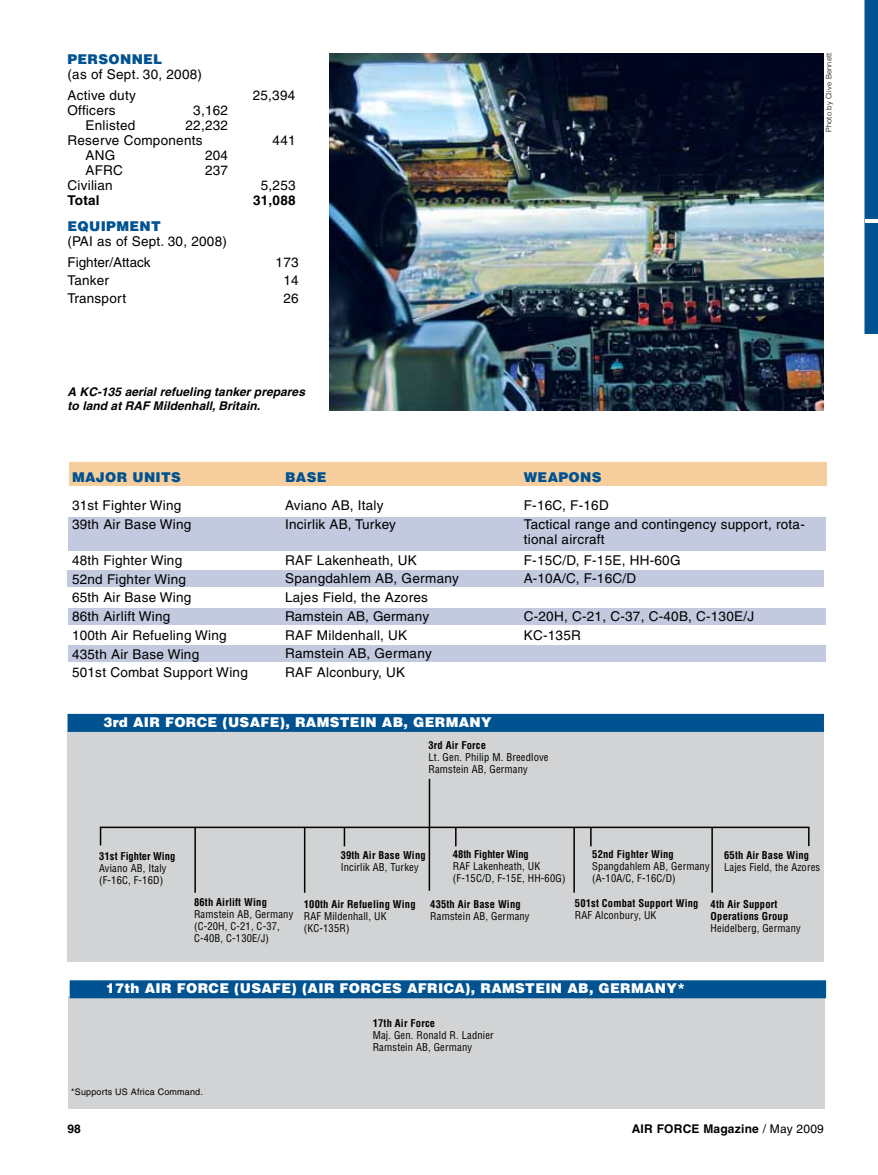
<style>
.page{position:relative;width:878px;height:1175px;background:#fff}
.page>*{position:absolute;margin:0;border:0;box-sizing:border-box;transform-origin:0 0}
.t1{font:13.5px/18.8px "Helvetica";letter-spacing:.02em;color:#000}
.t2{font:900 13.5px "Helvetica";letter-spacing:.025em;color:#fff}
.t3{font:900 13.5px "Helvetica";letter-spacing:.025em;color:#005291}
.t4{font:13.5px/21px "Helvetica";color:#000}
.t5{font:700 13.5px "Helvetica";letter-spacing:.02em;color:#000}
.t6{font:italic 700 12px/13.5px "Helvetica";letter-spacing:.005em;color:#000}
.t7{font:700 12px "Helvetica";letter-spacing:.02em;color:#000}
.t8{font:condensed 10.5px/12px "Helvetica";letter-spacing:.015em;color:#000}
.t9{font:700 condensed 10.5px/12px "Helvetica";letter-spacing:.015em;color:#000}
.t10{font:700 condensed 10.5px "Helvetica";letter-spacing:-.005em;color:#000}
.t11{font:9px "Helvetica";letter-spacing:.02em;color:#000}
.t12{font:300 7.5px "Helvetica";letter-spacing:.02em;color:#000}
.s1{font-weight:400}
</style>
<div class="page">
<div style="left:68px;top:730px;width:756px;height:231px;background:#d1d3d4"></div>
<div style="left:68px;top:714px;width:756px;height:18px;background:#005291"></div>
<hr style="left:100px;top:826px;width:709px;height:2px;background:#000">
<svg style="left:100px;top:826px;width:1px;height:19px"></svg>
<hr style="left:194px;top:827px;width:2px;height:65px;background:#000">
<svg style="left:590px;top:828px;width:1px;height:18px"></svg>
<hr style="left:573px;top:827px;width:2px;height:65px;background:#000">
<div style="left:68px;top:645px;width:758px;height:16px;background:#c3c9de"></div>
<div style="left:68px;top:517px;width:757px;height:33px;background:#c3c9de"></div>
<div style="left:68px;top:570px;width:756px;height:17px;background:#c3c9de"></div>
<div style="left:68px;top:608px;width:757px;height:17px;background:#c3c9de"></div>
<div style="left:69px;top:462px;width:757px;height:24px;background:#f7ce9e"></div>
<hr style="left:429px;top:778px;width:1px;height:48px;background:#000">
<svg style="left:455px;top:828px;width:1px;height:18px"></svg>
<svg style="left:344px;top:828px;width:1px;height:18px"></svg>
<svg style="left:808px;top:828px;width:1px;height:18px"></svg>
<hr style="left:428px;top:827px;width:2px;height:63px;background:#000">
<hr style="left:711px;top:827px;width:1px;height:65px;background:#000">
<div style="left:68px;top:996px;width:756px;height:113px;background:#d1d3d4"></div>
<div style="left:70px;top:980px;width:756px;height:18px;background:#005291"></div>
<img style="left:329px;top:53px;width:494px;height:357px">
<hr style="left:304px;top:827px;width:1px;height:65px;background:#000">
<svg style="left:864px;top:0;width:14px;height:334px;background:#0b5996"></svg>
<p class="t3" style="left:68px;top:50px;width:21px">PERS</p>
<p class="t3" style="left:108px;top:50px;width:55px">ONNEL</p>
<p class="t1" style="left:68px;top:63px;width:136px;line-height:21px">(as of Sept. 30, 2008)<br>Active duty</p>
<p class="t1" style="left:68px;top:100px;width:50px">Officers</p>
<p class="t1" style="left:193px;top:100px;width:36px">3,162</p>
<p class="t1" style="left:85px;top:115px;width:51px">Enlisted</p>
<p class="t1" style="left:68px;top:117px;width:162px;line-height:15px;text-indent:118px">22,232<br>Reserve Components</p>
<p class="t1" style="left:253px;top:85px;width:44px">25,394</p>
<p class="t1" style="left:272px;top:130px;width:25px">441</p>
<p class="t1" style="left:85px;top:145px;width:31px">ANG</p>
<p class="t1" style="left:205px;top:145px;width:25px">204</p>
<p class="t1" style="left:85px;top:160px;width:39px">AFRC</p>
<p class="t1" style="left:205px;top:160px;width:25px">237</p>
<p class="t1" style="left:67px;top:175px;width:47px">Civilian</p>
<p class="t1" style="left:261px;top:175px;width:36px">5,253</p>
<p class="t5" style="left:67px;top:192px;width:34px">Total</p>
<p class="t5" style="left:253px;top:192px;width:44px">31,088</p>
<p class="t3" style="left:67px;top:217px;width:51px">EQUIPME</p>
<p class="t3" style="left:139px;top:217px;width:23px">NT</p>
<p class="t4" style="left:67px;top:230px;width:161px">(PAI as of Sept. 30, 2008)<br>Fighter/Attack</p>
<p class="t1" style="left:275px;top:253px;width:25px">173</p>
<p class="t1" style="left:67px;top:271px;width:43px">Tanker</p>
<p class="t1" style="left:283px;top:271px;width:17px">14</p>
<p class="t1" style="left:67px;top:289px;width:60px">Transport</p>
<p class="t1" style="left:283px;top:289px;width:17px">26</p>
<p class="t12" style="left:824px;top:132px;width:81px;rotate:-90deg">Photo by Clive Bennett</p>
<p class="t6" style="left:68px;top:385px;width:239px">A KC-135 aerial refueling tanker prepares to land at RAF Mildenhall, Britain.</p>
<p class="t3" style="left:72px;top:468px;width:109px">MAJOR UNITS</p>
<p class="t1" style="left:72px;top:496px;width:121px">31st Fighter Wing<br>39th Air Base Wing</p>
<p class="t1" style="left:72px;top:551px;width:177px">48th Fighter Wing<br>52nd Fighter Wing<br>65th Air Base Wing<br>86th Airlift Wing<br>100th Air Refueling Wing<br>435th Air Base Wing<br>501st Combat Support Wing</p>
<p class="t3" style="left:285px;top:468px;width:33px">BASE</p>
<p class="t1" style="left:285px;top:495px;width:112px">Aviano AB, Italy<br>Incirlik AB, Turkey</p>
<p class="t1" style="left:285px;top:550px;width:175px">RAF Lakenheath, UK<br>Spangdahlem AB, Germany<br>Lajes Field, the Azores<br>Ramstein AB, Germany<br>RAF Mildenhall, UK<br>Ramstein AB, Germany<br>RAF Alconbury, UK</p>
<p class="t2" style="left:104px;top:713px;width:94px">3RD AIR FORCE</p>
<p class="t2" style="left:222px;top:713px;width:214px">(USAFE), RAMSTEIN AB, GERM</p>
<p class="t2" style="left:459px;top:713px;width:34px">ANY</p>
<p class="t3" style="left:523px;top:468px;width:78px">WEAPONS</p>
<p class="t1" style="left:523px;top:495px;width:283px">F-16C, F-16D<br>Tactical range and contingency support, rota-</p>
<p class="t1" style="left:523px;top:529px;width:158px;line-height:20.2px">tional aircraft<br>F-15C/D, F-15E, HH-60G</p>
<p class="t1" style="left:523px;top:569px;width:114px">A-10A/C, F-16C/D</p>
<p class="t1" style="left:523px;top:606px;width:232px">C-20H, C-21, C-37, C-40B, C-130E/J<br>KC-135R</p>
<p class="t9" style="left:428px;top:738px;width:59px">3rd Air Force</p>
<p class="t8" style="left:428px;top:750px;width:122px">Lt. Gen. Philip M. Breedlove<br>Ramstein AB, Germany</p>
<p class="t10" style="left:99px;top:849px;width:78px">31st Fighter Wing</p>
<p class="t8" style="left:99px;top:861px;width:69px">Aviano AB, Italy (F-16C, F-16D)</p>
<p class="t9" style="left:194px;top:896px;width:74px">86th Airlift Wing</p>
<p class="t8" style="left:194px;top:908px;width:101px">Ramstein AB, Germany (C-20H, C-21, C-37,<br>C-40B, C-130E/J)</p>
<p class="t9" style="left:340px;top:849px;width:86px">39th Air Base Wing</p>
<p class="t8" style="left:340px;top:861px;width:79px">Incirlik AB, Turkey</p>
<p class="t10" style="left:453px;top:848px;width:77px">48th Fighter Wing</p>
<p class="t8" style="left:453px;top:860px;width:114px">RAF Lakenheath, UK (F-15C/D, F-15E, HH-60G)</p>
<p class="t9" style="left:592px;top:848px;width:83px">52nd Fighter Wing</p>
<p class="t8" style="left:592px;top:860px;width:119px">Spangdahlem AB, Germany (A-10A/C, F-16C/D)</p>
<p class="t9" style="left:724px;top:848px;width:86px">65th Air Base Wing</p>
<p class="t8" style="left:724px;top:860px;width:98px">Lajes Field, the Azores</p>
<p class="t9" style="left:304px;top:897px;width:113px">100th Air Refueling Wing</p>
<p class="t8" style="left:304px;top:909px;width:84px">RAF Mildenhall, UK (KC-135R)</p>
<p class="t9" style="left:430px;top:898px;width:92px">435th Air Base Wing</p>
<p class="t8" style="left:430px;top:910px;width:101px">Ramstein AB, Germany</p>
<p class="t9" style="left:575px;top:896px;width:125px">501st Combat Support Wing</p>
<p class="t8" style="left:575px;top:908px;width:83px">RAF Alconbury, UK</p>
<p class="t9" style="left:710px;top:898px;width:79px">4th Air Support<br>Operations Group</p>
<p class="t8" style="left:710px;top:921px;width:92px">Heidelberg, Germany</p>
<p class="t2" style="left:106px;top:979px;width:103px">17TH AIR FORCE</p>
<p class="t2" style="left:234px;top:979px;width:138px">(USAFE) (AIR FORCES</p>
<p class="t2" style="left:407px;top:979px;width:215px">AFRICA), RAMSTEIN AB, GERM</p>
<p class="t2" style="left:644px;top:979px;width:42px">ANY*</p>
<p class="t9" style="left:373px;top:1016px;width:64px">17th Air Force</p>
<p class="t8" style="left:373px;top:1028px;width:122px">Maj. Gen. Ronald R. Ladnier<br>Ramstein AB, Germany</p>
<p class="t11" style="left:71px;top:1086px;width:133px">*Supports US Africa Command.</p>
<p class="t7" style="left:67px;top:1121px;width:15px">98</p>
<p class="t7" style="left:631px;top:1121px;width:194px">AIR FORCE Magazine <span class="s1">/ May 2009</span></p>
</div>
